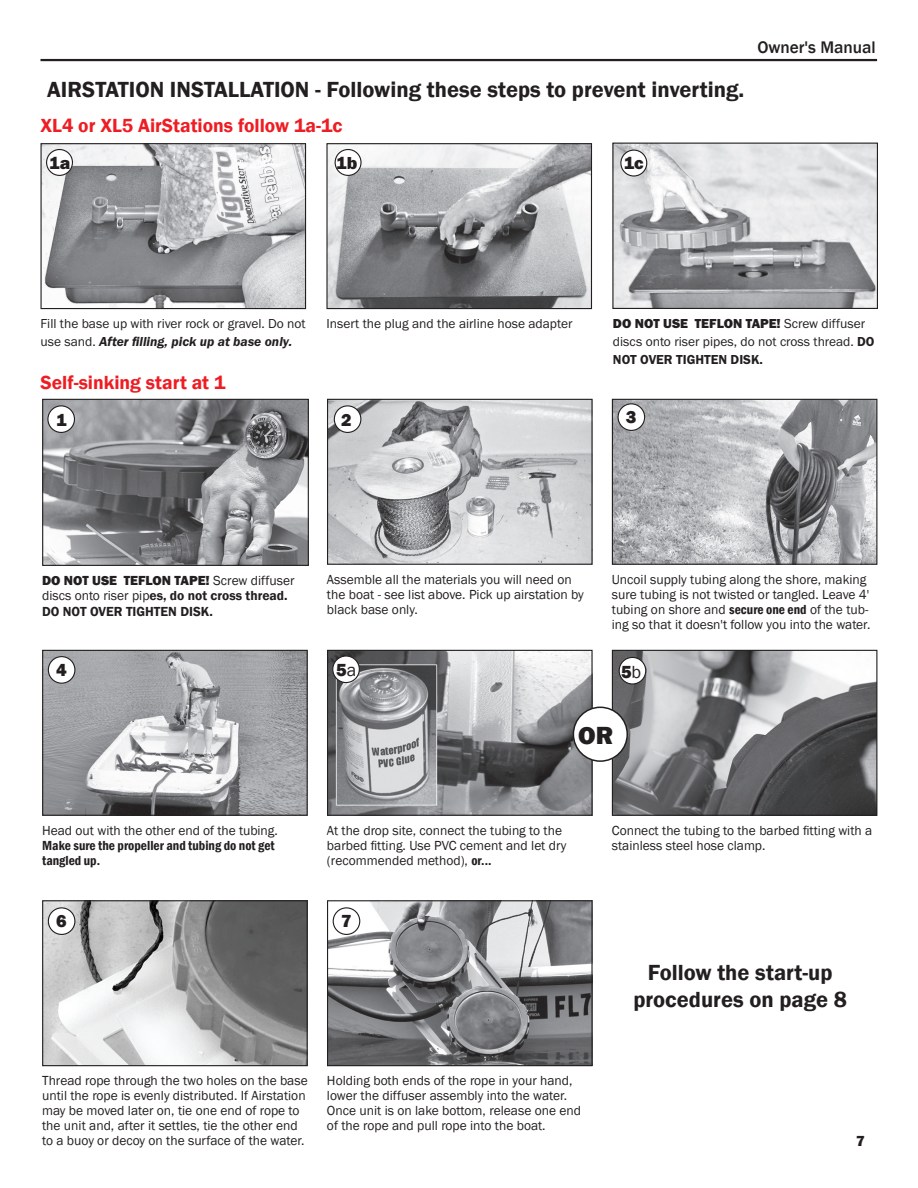
<style>
.page{position:relative;width:918px;height:1188px;background:#fff}
.page>*{position:absolute;margin:0;border:0;box-sizing:border-box;transform-origin:0 0}
.t1{font:800 25.5px "Franklin Gothic";color:#231f20}
.t2{font:600 22.5px/27px "Franklin Gothic";color:#231f20;text-align:center}
.t3{font:600 19.5px "Franklin Gothic";color:#ee1d23}
.t4{font:800 18px "Franklin Gothic";color:#231f20}
.t5{font:18px "Franklin Gothic URW Hea";color:#231f20}
.t6{font:500 17.25px "Franklin Gothic";color:#231f20}
.t7{font:800 15px "Franklin Gothic";color:#231f20}
.t8{font:13.5px/15px "Franklin Gothic";color:#231f20}
.t9{font:13.5px "Franklin Gothic URW Boo";color:#231f20}
.t10{font:600 condensed 13.5px/15px "Franklin Gothic";color:#231f20}
.t11{font:13.5px "Franklin Gothic URW Dem Ita";color:#231f20}
.t12{font:13.5px "Franklin Gothic URW Hea";color:#231f20}
.t13{font:600 13.5px "Franklin Gothic";color:#231f20}
.t14{font:13.5px "Franklin Gothic URW Dem";color:#231f20}
.s1{font-family:"Franklin Gothic URW Boo"}
.s2{font-family:"Franklin Gothic URW Dem"}
.s3{font-weight:800}
.s4{font-weight:600}
.s5{font-weight:400}
.s6{font-weight:600;font-stretch:condensed}
</style>
<div class="page">
<img style="left:44px;top:401px;width:263px;height:163px">
<div style="left:42px;top:399px;width:267px;height:167px;border:1px solid #231f20"></div>
<div style="left:48px;top:406px;width:26px;height:26px;background:#fff;border-radius:50%"></div>
<div style="left:47px;top:405px;width:28px;height:28px;border:1px solid #231f20;border-radius:50%"></div>
<img style="left:329px;top:401px;width:262px;height:162px">
<div style="left:327px;top:399px;width:266px;height:166px;border:1px solid #231f20"></div>
<div style="left:334px;top:406px;width:27px;height:26px;background:#fff;border-radius:50%"></div>
<div style="left:334px;top:405px;width:27px;height:28px;border:1px solid #231f20;border-radius:50%"></div>
<img style="left:614px;top:401px;width:261px;height:162px">
<div style="left:612px;top:399px;width:265px;height:166px;border:1px solid #231f20"></div>
<div style="left:618px;top:404px;width:27px;height:26px;background:#fff;border-radius:50%"></div>
<div style="left:618px;top:403px;width:27px;height:28px;border:1px solid #231f20;border-radius:50%"></div>
<img style="left:44px;top:902px;width:262px;height:162px">
<div style="left:42px;top:900px;width:266px;height:166px;border:1px solid #231f20"></div>
<div style="left:48px;top:908px;width:27px;height:26px;background:#fff;border-radius:50%"></div>
<div style="left:48px;top:907px;width:27px;height:28px;border:1px solid #231f20;border-radius:50%"></div>
<img style="left:329px;top:902px;width:262px;height:162px">
<div style="left:327px;top:900px;width:266px;height:166px;border:1px solid #231f20"></div>
<div style="left:333px;top:908px;width:27px;height:26px;background:#fff;border-radius:50%"></div>
<div style="left:333px;top:907px;width:27px;height:28px;border:1px solid #231f20;border-radius:50%"></div>
<img style="left:44px;top:652px;width:262px;height:162px">
<div style="left:42px;top:650px;width:266px;height:166px;border:1px solid #231f20"></div>
<div style="left:48px;top:657px;width:27px;height:26px;background:#fff;border-radius:50%"></div>
<div style="left:48px;top:656px;width:27px;height:28px;border:1px solid #231f20;border-radius:50%"></div>
<img style="left:329px;top:652px;width:262px;height:162px">
<div style="left:327px;top:650px;width:266px;height:166px;border:1px solid #231f20"></div>
<div style="left:333px;top:656px;width:26px;height:27px;background:#fff;border-radius:50%"></div>
<div style="left:332px;top:655px;width:28px;height:28px;border:1px solid #231f20;border-radius:50%"></div>
<img style="left:614px;top:652px;width:261px;height:162px">
<div style="left:612px;top:650px;width:265px;height:166px;border:1px solid #231f20"></div>
<div style="left:619px;top:657px;width:27px;height:27px;background:#fff;border-radius:50%"></div>
<div style="left:619px;top:657px;width:27px;height:28px;border:1px solid #231f20;border-radius:50%"></div>
<div style="left:573px;top:707px;width:54px;height:54px;background:#fff;border-radius:50%"></div>
<div style="left:573px;top:707px;width:55px;height:55px;border:2px solid #231f20;border-radius:50%"></div>
<img style="left:42px;top:145px;width:262px;height:162px">
<div style="left:40px;top:143px;width:266px;height:166px;border:1px solid #231f20"></div>
<div style="left:47px;top:150px;width:25px;height:25px;background:#fff;border-radius:50%"></div>
<div style="left:46px;top:149px;width:27px;height:27px;border:1px solid #231f20;border-radius:50%"></div>
<img style="left:614px;top:145px;width:262px;height:162px">
<div style="left:612px;top:143px;width:266px;height:166px;border:1px solid #231f20"></div>
<div style="left:621px;top:150px;width:26px;height:26px;background:#fff;border-radius:50%"></div>
<div style="left:620px;top:150px;width:27px;height:27px;border:1px solid #231f20;border-radius:50%"></div>
<img style="left:328px;top:145px;width:262px;height:162px">
<div style="left:326px;top:143px;width:266px;height:166px;border:1px solid #231f20"></div>
<div style="left:335px;top:150px;width:26px;height:25px;background:#fff;border-radius:50%"></div>
<div style="left:335px;top:149px;width:27px;height:27px;border:1px solid #231f20;border-radius:50%"></div>
<hr style="left:40px;top:59px;width:837px;height:2px;background:#231f20">
<h2 class="t2" style="left:47px;top:77px;width:699px">AIRSTATION INSTALLATION - Following these steps to prevent inverting.</h2>
<h3 class="t3" style="left:40px;top:114px;width:304px">XL4 or XL5 AirStations follow 1a-1c</h3>
<h3 class="t5" style="left:49px;top:151px;width:23px">1a</h3>
<h3 class="t5" style="left:336px;top:151px;width:23px">1b</h3>
<h3 class="t5" style="left:624px;top:151px;width:21px">1c</h3>
<p class="t6" style="left:757px;top:37px;width:120px">Owner's Manual</p>
<p class="t9" style="left:40px;top:315px;width:267px">Fill the base up with river rock or gravel. Do not</p>
<p class="t11" style="left:40px;top:333px;width:253px"><span class="s1">use sand.</span> After filling, pick up at base only.</p>
<h3 class="t3" style="left:40px;top:371px;width:186px">Self-sinking start at 1</h3>
<h3 class="t4" style="left:56px;top:408px;width:12px">1</h3>
<p class="t9" style="left:326px;top:315px;width:248px">Insert the plug and the airline hose adapter</p>
<h3 class="t4" style="left:341px;top:408px;width:12px">2</h3>
<p class="t12" style="left:613px;top:315px;width:254px">DO NOT USE TEFLON TAPE! <span class="s1">Screw diffuser</span></p>
<p class="t9" style="left:613px;top:333px;width:263px">discs onto riser pipes, do not cross thread. <span class="s2">DO</span></p>
<p class="t14" style="left:613px;top:351px;width:152px">NOT OVER TIGHTEN DISK.</p>
<h3 class="t4" style="left:626px;top:406px;width:12px">3</h3>
<p class="t8" style="left:42px;top:573px;width:254px"><span class="s3">DO NOT USE TEFLON TAPE!</span> Screw diffuser discs onto riser pip<span class="s4">es, do not cross thread.</span></p>
<p class="t13" style="left:42px;top:603px;width:172px">DO NOT OVER TIGHTEN DISK.</p>
<h3 class="t4" style="left:56px;top:659px;width:12px">4</h3>
<p class="t8" style="left:327px;top:573px;width:258px">Assemble all the materials you will need on the boat - see list above. Pick up airstation by black base only.</p>
<h3 class="t4" style="left:336px;top:659px;width:22px">5<span class="s5">a</span></h3>
<p class="t8" style="left:612px;top:573px;width:260px">Uncoil supply tubing along the shore, making sure tubing is not twisted or tangled. Leave 4' tubing on shore and <span class="s6">secure one end</span> of the tub&shy;ing so that it doesn't follow you into the water.</p>
<h3 class="t4" style="left:621px;top:660px;width:22px">5<span class="s5">b</span></h3>
<h1 class="t1" style="left:578px;top:719px;width:37px">OR</h1>
<p class="t8" style="left:42px;top:823px;width:237px">Head out with the other end of the tubing.</p>
<p class="t10" style="left:42px;top:838px;width:234px">Make sure the propeller and tubing do not get tangled up.</p>
<h3 class="t4" style="left:56px;top:910px;width:12px">6</h3>
<p class="t8" style="left:327px;top:823px;width:241px">At the drop site, connect the tubing to the barbed fitting. Use PVC cement and let dry (recommended method), <span class="s6">or...</span></p>
<h3 class="t4" style="left:341px;top:910px;width:12px">7</h3>
<p class="t8" style="left:42px;top:1073px;width:267px">Thread rope through the two holes on the base until the rope is evenly distributed. If Airstation may be moved later on, tie one end of rope to the unit and, after it settles, tie the other end to a buoy or decoy on the surface of the water.</p>
<p class="t8" style="left:327px;top:1073px;width:256px">Holding both ends of the rope in your hand, lower the diffuser assembly into the water.<br>Once unit is on lake bottom, release one end of the rope and pull rope into the boat.</p>
<p class="t8" style="left:612px;top:823px;width:262px">Connect the tubing to the barbed fitting with a stainless steel hose clamp.</p>
<h2 class="t2" style="left:633px;top:959px;width:215px">Follow the start-up procedures on page 8</h2>
<p class="t7" style="left:856px;top:1131px;width:10px">7</p>
</div>
